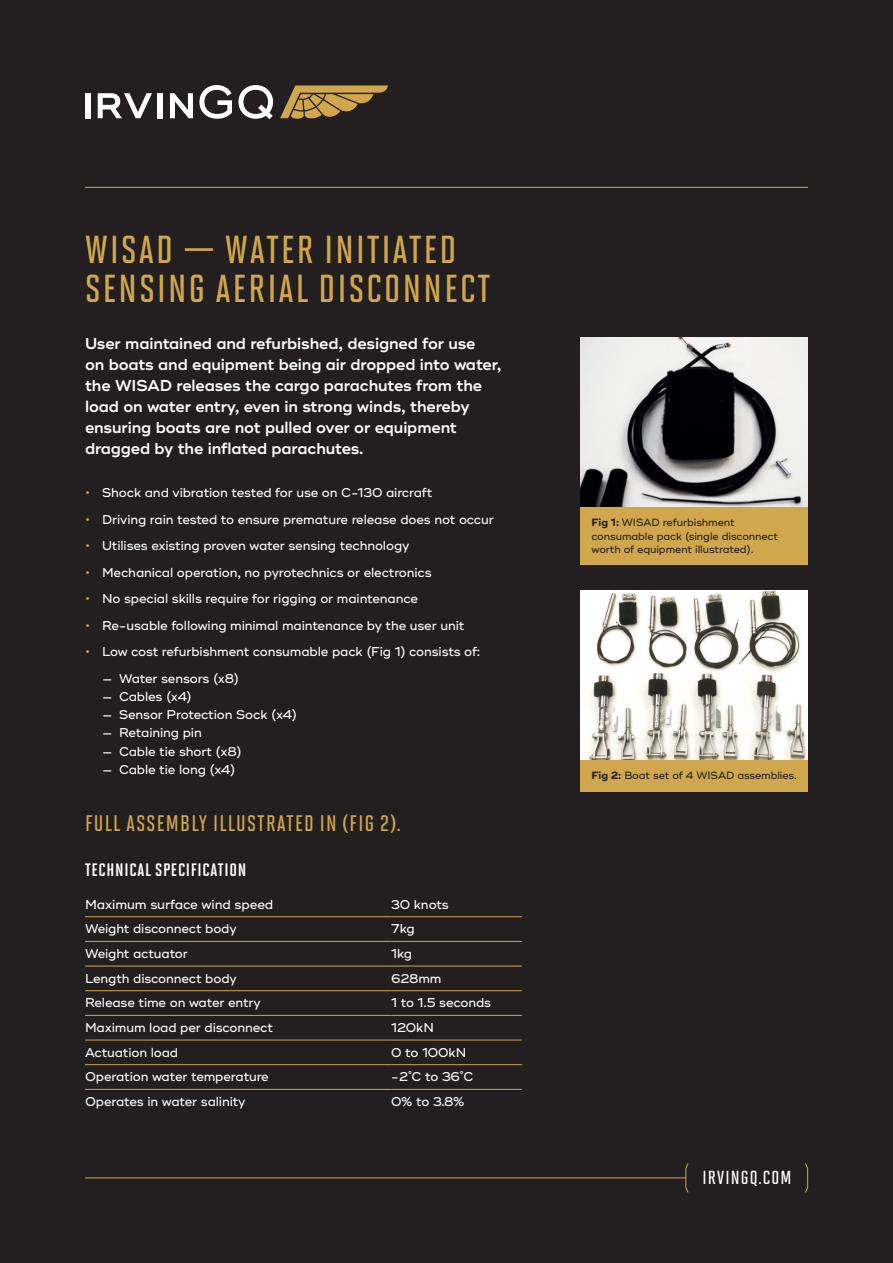
<style>
.page{position:relative;width:893px;height:1263px;background:#231f20}
.page>*{position:absolute;margin:0;border:0;box-sizing:border-box;transform-origin:0 0}
.t1{font:39px/39px "Solano Gothic MVB Sb Cap";letter-spacing:.06em;color:#d0a74c}
.t2{font:22.5px "Solano Gothic MVB Sb Cap";letter-spacing:.06em;color:#d0a74c}
.t3{font:600 18.9px "Solano Gothic MVB";letter-spacing:.06em;color:#fff}
.t4{font:700 18px "Solano Gothic MVB";letter-spacing:.04em;color:#fff}
.t5{font:600 15.75px/21px "Ridley Grotesk";letter-spacing:-.01em;color:#fff}
.t6{font:500 12.9px "Ridley Grotesk";letter-spacing:-.01em;color:#fff}
.t7{font:500 12.75px "Ridley Grotesk";letter-spacing:-.01em;color:#fff}
.t8{font:500 10.5px/13.5px "Ridley Grotesk";letter-spacing:-.01em;color:#231f20}
.s1{color:#d0a74c}
.s2{font-weight:700}
</style>
<div class="page">
<svg style="left:280px;top:85px;width:108px;height:34px"></svg>
<div style="left:85px;top:93px;width:5px;height:25px;background:#fff"></div>
<svg style="left:98px;top:93px;width:54px;height:25px"></svg>
<div style="left:157px;top:93px;width:5px;height:25px;background:#fff"></div>
<svg style="left:170px;top:93px;width:23px;height:25px"></svg>
<svg style="left:199px;top:85px;width:33px;height:34px"></svg>
<svg style="left:238px;top:85px;width:35px;height:34px"></svg>
<hr style="left:85px;top:916px;width:306px;height:1px;background:#d0a74c">
<hr style="left:391px;top:916px;width:131px;height:1px;background:#d0a74c">
<hr style="left:85px;top:941px;width:306px;height:1px;background:#d0a74c">
<hr style="left:391px;top:941px;width:131px;height:1px;background:#d0a74c">
<hr style="left:85px;top:966px;width:306px;height:1px;background:#d0a74c">
<hr style="left:391px;top:966px;width:131px;height:1px;background:#d0a74c">
<hr style="left:85px;top:990px;width:306px;height:1px;background:#d0a74c">
<hr style="left:391px;top:990px;width:131px;height:1px;background:#d0a74c">
<hr style="left:85px;top:1015px;width:306px;height:1px;background:#d0a74c">
<hr style="left:391px;top:1015px;width:131px;height:1px;background:#d0a74c">
<hr style="left:85px;top:1040px;width:306px;height:1px;background:#d0a74c">
<hr style="left:391px;top:1040px;width:131px;height:1px;background:#d0a74c">
<hr style="left:85px;top:1064px;width:306px;height:1px;background:#d0a74c">
<hr style="left:391px;top:1064px;width:131px;height:1px;background:#d0a74c">
<hr style="left:85px;top:1089px;width:306px;height:1px;background:#d0a74c">
<hr style="left:391px;top:1089px;width:131px;height:1px;background:#d0a74c">
<svg style="left:685px;top:1163px;width:4px;height:30px"></svg>
<hr style="left:85px;top:1178px;width:601px;height:1px;background:#d0a74c">
<hr style="left:85px;top:187px;width:723px;height:1px;background:#d0a74c">
<svg style="left:805px;top:1163px;width:3px;height:30px"></svg>
<img style="left:581px;top:337px;width:227px;height:170px">
<img style="left:581px;top:590px;width:227px;height:170px">
<div style="left:581px;top:507px;width:227px;height:58px;background:#d0a74c"></div>
<div style="left:581px;top:760px;width:227px;height:32px;background:#d0a74c"></div>
<h1 class="t1" style="left:85px;top:230px;width:407px">WISAD — WATER INITIATED<br>SENSING AERIAL DISCONNECT</h1>
<p class="t5" style="left:85px;top:333px;width:418px">User maintained and refurbished, designed for use<br>on boats and equipment being air dropped into water, the WISAD releases the cargo parachutes from the load on water entry, even in strong winds, thereby ensuring boats are not pulled over or equipment dragged by the inflated parachutes.</p>
<p class="t7" style="left:85px;top:485px;width:349px"><span class="s1">•</span> Shock and vibration tested for use on C-130 aircraft</p>
<p class="t7" style="left:85px;top:512px;width:410px"><span class="s1">•</span> Driving rain tested to ensure premature release does not occur</p>
<p class="t7" style="left:85px;top:538px;width:326px"><span class="s1">•</span> Utilises existing proven water sensing technology</p>
<p class="t7" style="left:85px;top:565px;width:348px"><span class="s1">•</span> Mechanical operation, no pyrotechnics or electronics</p>
<p class="t7" style="left:85px;top:591px;width:335px"><span class="s1">•</span> No special skills require for rigging or maintenance</p>
<p class="t7" style="left:85px;top:618px;width:381px"><span class="s1">•</span> Re-usable following minimal maintenance by the user unit</p>
<p class="t7" style="left:85px;top:644px;width:397px"><span class="s1">•</span> Low cost refurbishment consumable pack (Fig 1) consists of:</p>
<p class="t7" style="left:102px;top:671px;width:139px">— Water sensors (x8)</p>
<p class="t7" style="left:102px;top:689px;width:91px">— Cables (x4)</p>
<p class="t7" style="left:102px;top:707px;width:197px">— Sensor Protection Sock (x4)</p>
<p class="t7" style="left:102px;top:725px;width:101px">— Retaining pin</p>
<p class="t7" style="left:102px;top:743px;width:141px">— Cable tie short (x8)</p>
<p class="t7" style="left:102px;top:762px;width:135px">— Cable tie long (x4)</p>
<h2 class="t2" style="left:85px;top:811px;width:317px">FULL ASSEMBLY ILLUSTRATED IN (FIG 2).</h2>
<h3 class="t4" style="left:85px;top:860px;width:163px">TECHNICAL SPECIFICATION</h3>
<p class="t6" style="left:85px;top:896px;width:190px">Maximum surface wind speed</p>
<p class="t7" style="left:391px;top:896px;width:59px">30 knots</p>
<p class="t7" style="left:85px;top:921px;width:153px">Weight disconnect body</p>
<p class="t7" style="left:391px;top:921px;width:25px">7kg</p>
<p class="t7" style="left:85px;top:946px;width:104px">Weight actuator</p>
<p class="t7" style="left:391px;top:946px;width:22px">1kg</p>
<p class="t7" style="left:85px;top:970px;width:153px">Length disconnect body</p>
<p class="t7" style="left:391px;top:970px;width:52px">628mm</p>
<p class="t7" style="left:85px;top:995px;width:177px">Release time on water entry</p>
<p class="t7" style="left:391px;top:995px;width:101px">1 to 1.5 seconds</p>
<p class="t7" style="left:85px;top:1020px;width:190px">Maximum load per disconnect</p>
<p class="t7" style="left:391px;top:1020px;width:44px">120kN</p>
<p class="t7" style="left:85px;top:1044px;width:95px">Actuation load</p>
<p class="t7" style="left:391px;top:1044px;width:77px">0 to 100kN</p>
<p class="t7" style="left:85px;top:1069px;width:185px">Operation water temperature</p>
<p class="t7" style="left:391px;top:1069px;width:84px">-2 C to 36 C̊</p>
<p class="t7" style="left:412px;top:1069px;width:5px">̊</p>
<p class="t7" style="left:85px;top:1094px;width:162px">Operates in water salinity</p>
<p class="t7" style="left:391px;top:1094px;width:75px">0% to 3.8%</p>
<p class="t8" style="left:591px;top:516px;width:188px"><span class="s2">Fig 1:</span> WISAD refurbishment consumable pack (single disconnect worth of equipment illustrated).</p>
<p class="t8" style="left:591px;top:769px;width:207px"><span class="s2">Fig 2:</span> Boat set of 4 WISAD assemblies.</p>
<h3 class="t3" style="left:702px;top:1167px;width:90px">IRVINGQ.COM</h3>
</div>
